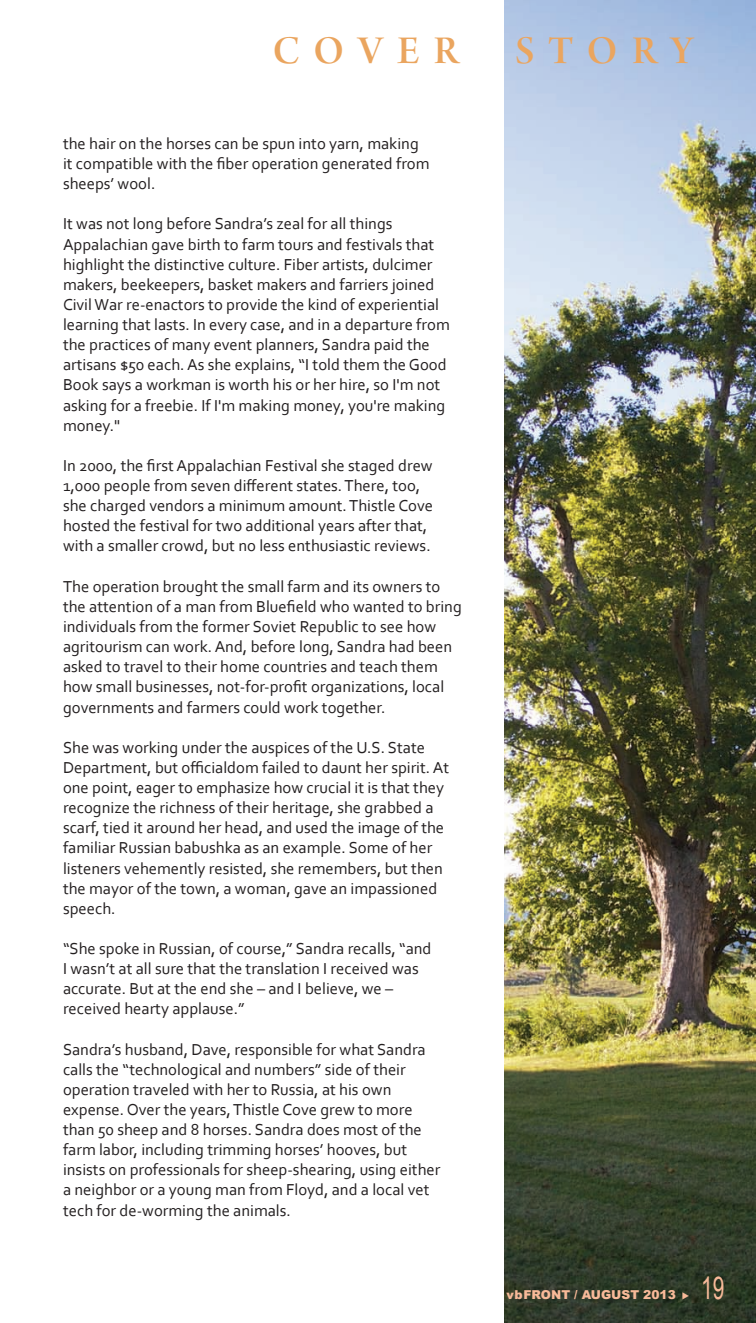
<style>
.page{position:relative;width:756px;height:1323px;background:#fff}
.page>*{position:absolute;margin:0;border:0;box-sizing:border-box;transform-origin:0 0}
.t1{font:42px "Arno Pro Smbd Display";letter-spacing:.33em;color:#eaa55f}
.t2{font:31.5px "Arial";color:#f8ba99;scale:.67 1}
.t3{font:16.62px/20.1px "Corbel";color:#231f20}
.t4{font:900 12.25px "Arial";color:#f8ba99}
</style>
<div class="page">
<img style="left:504px;top:0;width:252px;height:1323px">
<h1 class="t1" style="left:273px;top:35px;width:187px">COVER</h1>
<h1 class="t1" style="left:516px;top:35px;width:179px">STORY</h1>
<p class="t3" style="left:63px;top:135px;width:368px">the hair on the horses can be spun into yarn, making it compatible with the fiber operation generated from sheeps’ wool.</p>
<p class="t3" style="left:63px;top:215px;width:388px">It was not long before Sandra’s zeal for all things Appalachian gave birth to farm tours and festivals that highlight the distinctive culture. Fiber artists, dulcimer makers, beekeepers, basket makers and farriers joined Civil War re-enactors to provide the kind of experiential learning that lasts. In every case, and in a departure from the practices of many event planners, Sandra paid the artisans $50 each. As she explains, “I told them the Good Book says a workman is worth his or her hire, so I'm not asking for a freebie. If I'm making money, you're making money."</p>
<p class="t3" style="left:63px;top:457px;width:372px">In 2000, the first Appalachian Festival she staged drew 1,000 people from seven different states. There, too, she charged vendors a minimum amount. Thistle Cove hosted the festival for two additional years after that, with a smaller crowd, but no less enthusiastic reviews.</p>
<p class="t3" style="left:63px;top:578px;width:400px">The operation brought the small farm and its owners to the attention of a man from Bluefield who wanted to bring individuals from the former Soviet Republic to see how agritourism can work. And, before long, Sandra had been asked to travel to their home countries and teach them how small businesses, not-for-profit organizations, local governments and farmers could work together.</p>
<p class="t3" style="left:63px;top:739px;width:388px">She was working under the auspices of the U.S. State Department, but officialdom failed to daunt her spirit. At one point, eager to emphasize how crucial it is that they recognize the richness of their heritage, she grabbed a scarf, tied it around her head, and used the image of the familiar Russian babushka as an example. Some of her listeners vehemently resisted, she remembers, but then the mayor of the town, a woman, gave an impassioned speech.</p>
<p class="t3" style="left:63px;top:940px;width:370px">“She spoke in Russian, of course,” Sandra recalls, “and I wasn’t at all sure that the translation I received was accurate. But at the end she – and I believe, we – received hearty applause.”</p>
<p class="t3" style="left:63px;top:1041px;width:379px">Sandra’s husband, Dave, responsible for what Sandra calls the “technological and numbers” side of their operation traveled with her to Russia, at his own expense. Over the years, Thistle Cove grew to more than 50 sheep and 8 horses. Sandra does most of the farm labor, including trimming horses’ hooves, but insists on professionals for sheep-shearing, using either a neighbor or a young man from Floyd, and a local vet tech for de-worming the animals.</p>
<p class="t4" style="left:507px;top:1285px;width:184px">vbFRONT / AUGUST 2013 ◆</p>
<h2 class="t2" style="left:701px;top:1270px;width:36px">19</h2>
</div>
